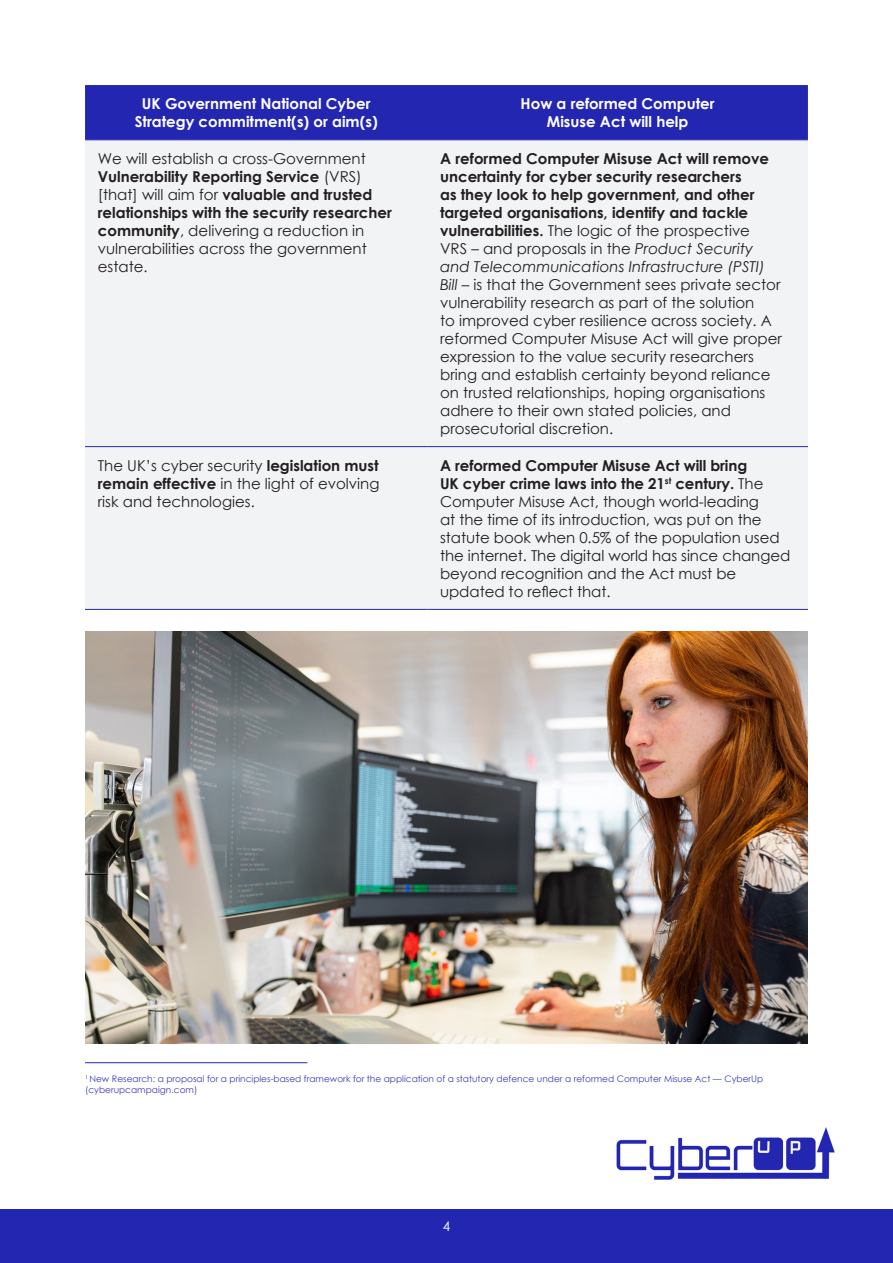
<style>
.page{position:relative;width:893px;height:1263px;background:#fff}
.page>*{position:absolute;margin:0;border:0;box-sizing:border-box;transform-origin:0 0}
.t1{font:15px/18px "Century Gothic";color:#231f20}
.t2{font:700 15px/18px "Century Gothic";color:#fff;text-align:center}
.t3{font:13.5px "Century Gothic";color:#fff}
.t4{font:9px/10.8px "Century Gothic";color:#393cb9}
.s1{font-weight:700}
.s2{font-style:italic}
</style>
<div class="page">
<div style="left:0;top:1209px;width:893px;height:54px;background:#2326b1"></div>
<img style="left:617px;top:1127px;width:218px;height:53px">
<div style="left:85px;top:85px;width:723px;height:55px;background:#2326b1"></div>
<div style="left:85px;top:141px;width:723px;height:468px;background:#f2f3f4"></div>
<hr style="left:85px;top:140px;width:342px;height:1px;background:#2326b1">
<hr style="left:427px;top:140px;width:381px;height:1px;background:#2326b1">
<hr style="left:85px;top:446px;width:342px;height:1px;background:#2326b1">
<hr style="left:427px;top:446px;width:381px;height:1px;background:#2326b1">
<hr style="left:85px;top:609px;width:342px;height:1px;background:#2326b1">
<hr style="left:427px;top:609px;width:381px;height:1px;background:#2326b1">
<img style="left:85px;top:631px;width:723px;height:413px">
<hr style="left:85px;top:1062px;width:222px;height:1px;background:#2326b1">
<p class="t2" style="left:135px;top:94px;width:244px">UK Government National Cyber<br>Strategy commitment(s) or aim(s)</p>
<p class="t2" style="left:521px;top:94px;width:196px">How a reformed Computer<br>Misuse Act will help</p>
<p class="t1" style="left:98px;top:149px;width:295px">We will establish a cross-Government <span class="s1">Vulnerability Reporting Service</span> (VRS) [that] will aim for <span class="s1">valuable and trusted relationships with the security researcher community</span>, delivering a reduction in vulnerabilities across the government estate.</p>
<p class="t1" style="left:440px;top:149px;width:344px"><span class="s1">A reformed Computer Misuse Act will remove uncertainty for cyber security researchers<br>as they look to help government, and other targeted organisations, identify and tackle vulnerabilities.</span> The logic of the prospective<br>VRS – and proposals in the <span class="s2">Product Security and Telecommunications Infrastructure (PSTI)<br>Bill</span> – is that the Government sees private sector vulnerability research as part of the solution<br>to improved cyber resilience across society. A reformed Computer Misuse Act will give proper expression to the value security researchers bring and establish certainty beyond reliance on trusted relationships, hoping organisations adhere to their own stated policies, and prosecutorial discretion.</p>
<p class="t1" style="left:98px;top:456px;width:283px;text-align:justify">The UK’s cyber security <span class="s1">legislation must remain effective</span> in the light of evolving risk and technologies.</p>
<p class="t1" style="left:440px;top:456px;width:352px"><span class="s1">A reformed Computer Misuse Act will bring<br>UK cyber crime laws into the 21</span><sup>st</sup> <span class="s1">century.</span> The Computer Misuse Act, though world-leading<br>at the time of its introduction, was put on the statute book when 0.5% of the population used the internet. The digital world has since changed beyond recognition and the Act must be updated to reflect that.</p>
<p class="t4" style="left:85px;top:1073px;width:680px"><sup>1</sup> New Research: a proposal for a principles-based framework for the application of a statutory defence under a reformed Computer Misuse Act — CyberUp (cyberupcampaign.com)</p>
<p class="t3" style="left:443px;top:1216px;width:9px">4</p>
</div>
